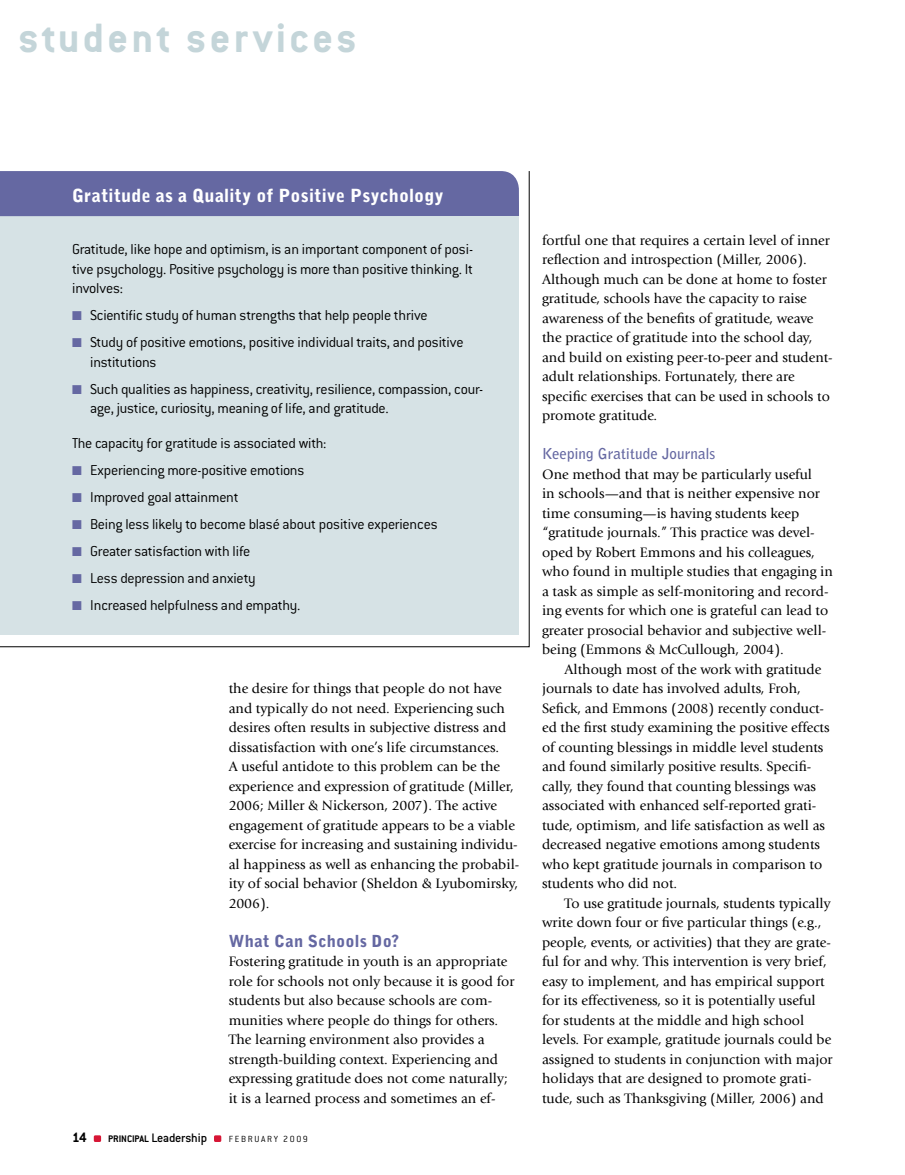
<style>
.page{position:relative;width:905px;height:1175px;background:#fff}
.page>*{position:absolute;margin:0;border:0;box-sizing:border-box;transform-origin:0 0}
.t1{font:700 45px "Conduit ITC";letter-spacing:.075em;color:#c4d5d9}
.t2{font:900 18px "Bell Gothic";letter-spacing:.015em;color:#fff}
.t3{font:900 16.5px "Bell Gothic";color:#6568a2}
.t4{font:300 15.75px/19.5px "Conduit ITC";letter-spacing:-.015em;color:#000}
.t5{font:700 15px "Bell Gothic";color:#6568a2}
.t6{font:700 15px "Conduit ITC";color:#000}
.t7{font:14.25px/19.5px "Giovanni LT";color:#000}
.t8{font:500 13.5px "Conduit ITC";letter-spacing:-.015em;color:#000}
.t9{font:300 9.75px "Conduit ITC";letter-spacing:.165em;color:#000}
.s1{color:#6568a2}
.s2{font-weight:700;font-size:10.5px}
</style>
<div class="page">
<div style="left:214px;top:1135px;width:7px;height:7px;background:#d71635;border-radius:2px"></div>
<div style="left:94px;top:1135px;width:7px;height:7px;background:#d71635;border-radius:2px"></div>
<svg style="left:0;top:171px;width:529px;height:476px"></svg>
<div style="left:0;top:201px;width:519px;height:433px;background:#d6e2e5"></div>
<div style="left:0;top:171px;width:519px;height:45px;background:#6568a2"></div>
<p class="t1" style="left:18px;top:12px;width:340px">student services</p>
<p class="t2" style="left:72px;top:184px;width:373px">Gratitude as a Quality of Positive Psychology</p>
<p class="t4" style="left:72px;top:239px;width:402px;text-align:justify">Gratitude, like hope and optimism, is an important component of posi&shy;tive psychology. Positive psychology is more than positive thinking. It involves:</p>
<p class="t4" style="left:72px;top:305px;width:357px"><span class="s1">■</span> Scientific study of human strengths that help people thrive</p>
<p class="t4" style="left:90px;top:332px;width:375px;text-indent:-18px"><span class="s1">■</span> Study of positive emotions, positive individual traits, and positive institutions</p>
<p class="t4" style="left:90px;top:379px;width:394px;text-indent:-18px"><span class="s1">■</span> Such qualities as happiness, creativity, resilience, compassion, cour&shy;age, justice, curiosity, meaning of life, and gratitude.</p>
<p class="t4" style="left:72px;top:433px;width:256px">The capacity for gratitude is associated with:</p>
<p class="t4" style="left:72px;top:460px;width:234px"><span class="s1">■</span> Experiencing more-positive emotions</p>
<p class="t4" style="left:72px;top:487px;width:168px"><span class="s1">■</span> Improved goal attainment</p>
<p class="t4" style="left:72px;top:514px;width:367px"><span class="s1">■</span> Being less likely to become blasé about positive experiences</p>
<p class="t4" style="left:72px;top:541px;width:180px"><span class="s1">■</span> Greater satisfaction with life</p>
<p class="t4" style="left:72px;top:568px;width:185px"><span class="s1">■</span> Less depression and anxiety</p>
<p class="t4" style="left:72px;top:595px;width:230px"><span class="s1">■</span> Increased helpfulness and empathy.</p>
<p class="t7" style="left:229px;top:679px;width:292px">the desire for things that people do not have and typically do not need. Experiencing such desires often results in subjective distress and dissatisfaction with one’s life circumstances.<br>A useful antidote to this problem can be the experience and expression of gratitude (Miller, 2006; Miller &amp; Nickerson, 2007). The active engagement of gratitude appears to be a viable exercise for increasing and sustaining individu&shy;al happiness as well as enhancing the probabil&shy;ity of social behavior (Sheldon &amp; Lyubomirsky, 2006).</p>
<p class="t3" style="left:229px;top:931px;width:172px">What Can Schools Do?</p>
<p class="t7" style="left:229px;top:952px;width:287px">Fostering gratitude in youth is an appropriate role for schools not only because it is good for students but also because schools are com&shy;munities where people do things for others.<br>The learning environment also provides a strength-building context. Experiencing and expressing gratitude does not come naturally; it is a learned process and sometimes an ef-</p>
<p class="t6" style="left:72px;top:1128px;width:16px">14</p>
<p class="t8" style="left:108px;top:1130px;width:100px"><span class="s2">Principal</span> Leadership</p>
<p class="t9" style="left:229px;top:1133px;width:81px">feb ruary 2009</p>
<p class="t7" style="left:542px;top:230px;width:292px">fortful one that requires a certain level of inner reflection and introspection (Miller, 2006).<br>Although much can be done at home to foster gratitude, schools have the capacity to raise awareness of the benefits of gratitude, weave the practice of gratitude into the school day, and build on existing peer-to-peer and student&shy;adult relationships. Fortunately, there are specific exercises that can be used in schools to promote gratitude.</p>
<p class="t5" style="left:542px;top:445px;width:175px">Keeping G ratitude Journals</p>
<p class="t7" style="left:542px;top:464px;width:271px">One method that may be particularly useful</p>
<p class="t7" style="left:542px;top:484px;width:279px">in schools—and that is neither expensive nor</p>
<p class="t7" style="left:542px;top:503px;width:259px">time consuming—is having students keep</p>
<p class="t7" style="left:542px;top:523px;width:274px">“gratitude journals.” This practice was devel-</p>
<p class="t7" style="left:542px;top:542px;width:274px">oped by Robert Emmons and his colleagues,</p>
<p class="t7" style="left:542px;top:562px;width:292px">who found in multiple studies that engaging in</p>
<p class="t7" style="left:542px;top:581px;width:288px">a task as simple as self-monitoring and record-</p>
<p class="t7" style="left:542px;top:601px;width:288px">ing events for which one is grateful can lead to</p>
<p class="t7" style="left:542px;top:620px;width:286px">greater prosocial behavior and subjective well-</p>
<p class="t7" style="left:542px;top:640px;width:243px">being (Emmons &amp; McCullough, 2004).</p>
<p class="t7" style="left:564px;top:659px;width:258px">Although most of the work with gratitude</p>
<p class="t7" style="left:542px;top:679px;width:260px">journals to date has involved adults, Froh,</p>
<p class="t7" style="left:542px;top:698px;width:283px">Sefick, and Emmons (2008) recently conduct-</p>
<p class="t7" style="left:542px;top:718px;width:289px">ed the first study examining the positive effects</p>
<p class="t7" style="left:542px;top:737px;width:283px">of counting blessings in middle level students</p>
<p class="t7" style="left:542px;top:757px;width:271px">and found similarly positive results. Specifi-</p>
<p class="t7" style="left:542px;top:776px;width:275px">cally, they found that counting blessings was</p>
<p class="t7" style="left:542px;top:796px;width:276px">associated with enhanced self-reported grati-</p>
<p class="t7" style="left:542px;top:815px;width:284px">tude, optimism, and life satisfaction as well as</p>
<p class="t7" style="left:542px;top:835px;width:279px">decreased negative emotions among students</p>
<p class="t7" style="left:542px;top:854px;width:281px">who kept gratitude journals in comparison to</p>
<p class="t7" style="left:542px;top:874px;width:137px">students who did not.</p>
<p class="t7" style="left:564px;top:893px;width:267px">To use gratitude journals, students typically</p>
<p class="t7" style="left:542px;top:913px;width:281px">write down four or five particular things (e.g.,</p>
<p class="t7" style="left:542px;top:932px;width:290px">people, events, or activities) that they are grate-</p>
<p class="t7" style="left:542px;top:952px;width:286px">ful for and why. This intervention is very brief,</p>
<p class="t7" style="left:542px;top:971px;width:284px">easy to implement, and has empirical support</p>
<p class="t7" style="left:542px;top:991px;width:275px">for its effectiveness, so it is potentially useful</p>
<p class="t7" style="left:542px;top:1010px;width:264px">for students at the middle and high school</p>
<p class="t7" style="left:542px;top:1030px;width:291px">levels. For example, gratitude journals could be</p>
<p class="t7" style="left:542px;top:1049px;width:292px">assigned to students in conjunction with major</p>
<p class="t7" style="left:542px;top:1069px;width:271px">holidays that are designed to promote grati-</p>
<p class="t7" style="left:542px;top:1088px;width:283px">tude, such as Thanksgiving (Miller, 2006) and</p>
</div>
